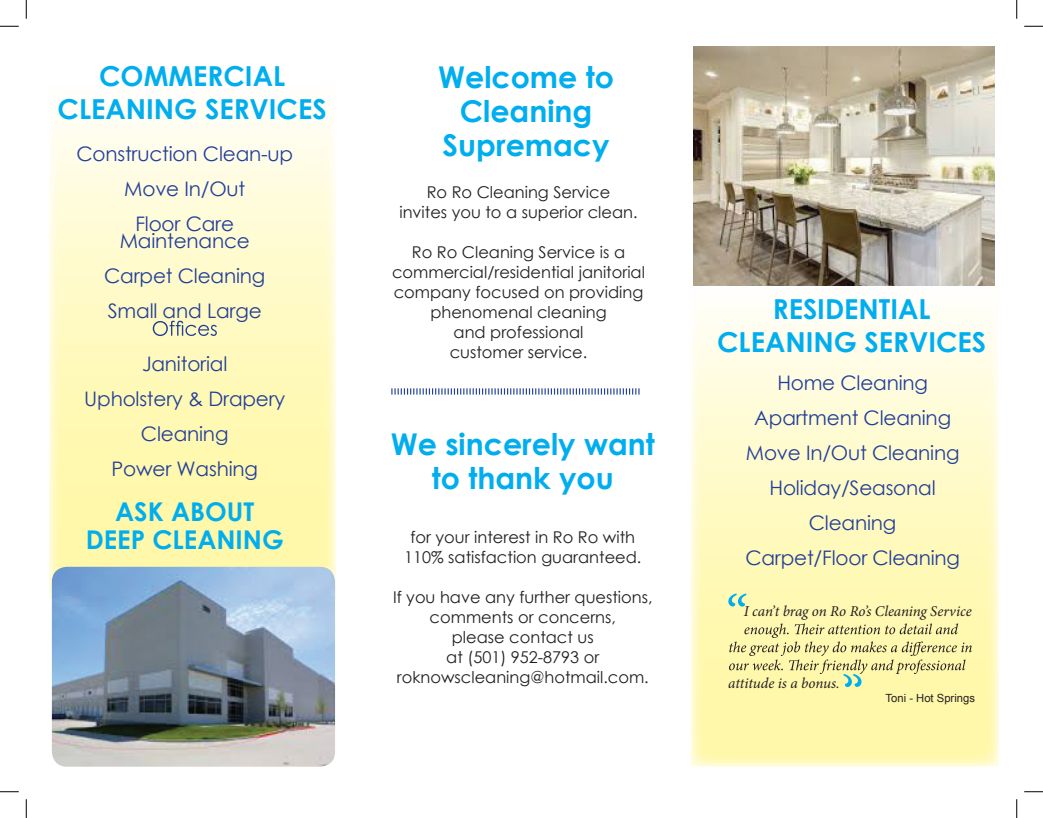
<style>
.page{position:relative;width:1043px;height:818px;background:#fff}
.page>*{position:absolute;margin:0;border:0;box-sizing:border-box;transform-origin:0 0}
.t1{font:italic 57px "Minion Pro";color:#00aeef}
.t2{font:700 30px/33.8px "Century Gothic";color:#00aeef;text-align:center}
.t3{font:700 27.5px/33px "Century Gothic";color:#00aeef;text-align:center}
.t4{font:700 25.88px/27.5px "Century Gothic";color:#00aeef;text-align:center}
.t5{font:20px/35px "Century Gothic";letter-spacing:-.01em;color:#223f99;text-align:center}
.t6{font:16.25px/20px "Century Gothic";color:#231f20;text-align:center}
.t7{font:italic 15px "Minion Pro";letter-spacing:-.005em;color:#231f20}
.t8{font:11.25px "Arial";color:#231f20}
</style>
<div class="page">
<svg style="left:690px;top:315px;width:308px;height:451px;background:#fffac6"></svg>
<svg style="left:49px;top:115px;width:286px;height:484px;background:#fefac5"></svg>
<svg style="left:153px;top:321px;width:64px;height:15px"></svg>
<img style="left:693px;top:46px;width:301px;height:240px">
<img style="left:52px;top:566px;width:283px;height:200px">
<svg style="left:391px;top:388px;width:248px;height:6px"></svg>
<svg style="left:0;top:25px;width:19px;height:2px"></svg>
<svg style="left:1024px;top:25px;width:18px;height:2px"></svg>
<svg style="left:0;top:791px;width:19px;height:1px"></svg>
<svg style="left:1024px;top:791px;width:18px;height:1px"></svg>
<svg style="left:25px;top:0;width:2px;height:19px"></svg>
<svg style="left:25px;top:799px;width:2px;height:19px"></svg>
<svg style="left:1016px;top:0;width:1px;height:19px"></svg>
<svg style="left:1016px;top:799px;width:1px;height:19px"></svg>
<svg style="left:729px;top:623px;width:242px;height:64px;background:#e7e09d"></svg>
<p class="t3" style="left:58px;top:59px;width:270px">COMMERCIAL<br>CLEANING SERVICES</p>
<p class="t5" style="left:76px;top:135px;width:218px">Construction Clean-up<br>Move In/Out<br>Floor Care</p>
<p class="t5" style="left:104px;top:223px;width:163px">Maintenance<br>Carpet Cleaning<br>Small and Large</p>
<p class="t5" style="left:84px;top:345px;width:202px">Janitorial<br>Upholstery &amp; Drapery<br>Cleaning<br>Power Washing</p>
<p class="t4" style="left:86px;top:497px;width:199px">ASK ABOUT<br>DEEP CLEANING</p>
<p class="t2" style="left:438px;top:60px;width:177px">Welcome to<br>Cleaning<br>Supremacy</p>
<p class="t6" style="left:399px;top:182px;width:240px">Ro Ro Cleaning Service<br>invites you to a superior clean.</p>
<p class="t6" style="left:392px;top:242px;width:254px">Ro Ro Cleaning Service is a commercial/residential janitorial company focused on providing phenomenal cleaning<br>and professional<br>customer service.</p>
<p class="t2" style="left:391px;top:427px;width:265px">We sincerely want to thank you</p>
<p class="t6" style="left:404px;top:526px;width:239px">for your interest in Ro Ro with<br>110% satisfaction guaranteed.</p>
<p class="t6" style="left:393px;top:586px;width:261px">If you have any further questions, comments or concerns,<br>please contact us<br>at (501) 952-8793 or roknowscleaning@hotmail.com.</p>
<p class="t3" style="left:717px;top:292px;width:270px">RESIDENTIAL<br>CLEANING SERVICES</p>
<p class="t5" style="left:745px;top:364px;width:216px">Home Cleaning<br>Apartment Cleaning<br>Move In/Out Cleaning<br>Holiday/Seasonal<br>Cleaning<br>Carpet/Floor Cleaning</p>
<p class="t1" style="left:721px;top:577px;width:23px">“</p>
<p class="t7" style="left:743px;top:601px;width:229px">I can’t brag on Ro Ro’s Cleaning Service</p>
<p class="t7" style="left:728px;top:673px;width:113px">attitude is a bonus.</p>
<p class="t8" style="left:885px;top:690px;width:91px">Toni - Hot Springs</p>
</div>
